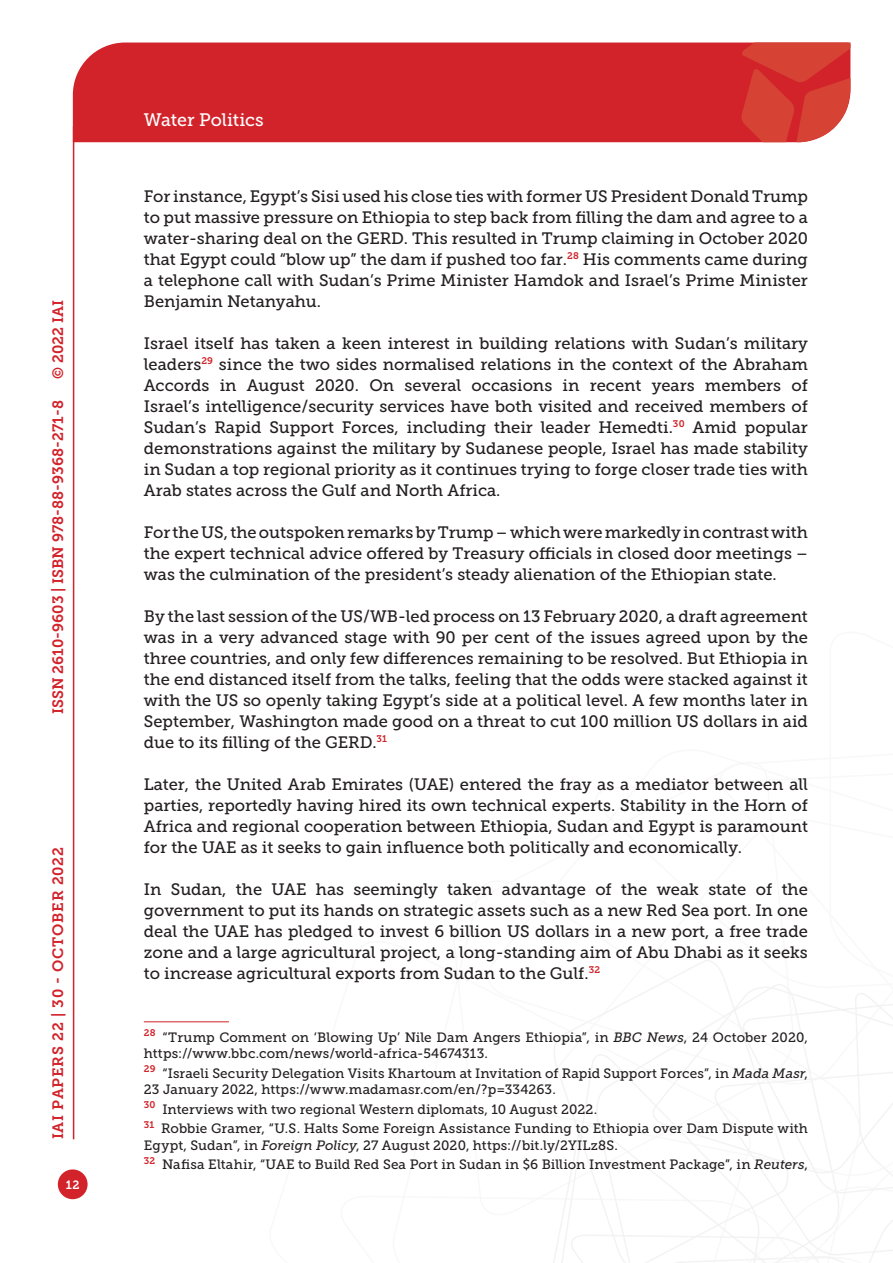
<style>
.page{position:relative;width:893px;height:1263px;background:#fff}
.page>*{position:absolute;margin:0;border:0;box-sizing:border-box;transform-origin:0 0}
.t1{font:18px "Museo Slab 500";color:#fff}
.Testo{font:16.5px/21px "Museo Slab 500";color:#231f20;text-align:justify}
.t2{font:15px "Museo Slab 700";color:#d2232a}
.t3{font:15px "Museo Slab 700";letter-spacing:.05em;color:#d2232a}
.Nota{font:13.5px/16.2px "Museo Slab 500";letter-spacing:.005em;color:#231f20}
.t4{font:12px "Museo Slab 700";color:#fff}
.s1{font-style:italic}
</style>
<div class="page">
<svg style="left:553px;top:960px;width:340px;height:303px"></svg>
<div style="left:73px;top:43px;width:668px;height:99px;background:#d2232a"></div>
<svg style="left:741px;top:43px;width:109px;height:99px;background:#d6433b"></svg>
<div style="left:58px;top:1169px;width:30px;height:30px;background:#d2232a;border-radius:50%"></div>
<hr style="left:73px;top:126px;width:1px;height:1013px;background:#d2232a">
<hr style="left:144px;top:1021px;width:85px;height:1px;background:#d2232a">
<p class="t2" style="left:50px;top:379px;width:80px;rotate:-90deg">© 2022 IAI</p>
<p class="t2" style="left:49px;top:714px;width:315px;rotate:-90deg">ISSN 2610-9603 | ISBN 978-88-9368-271-8</p>
<p class="t3" style="left:50px;top:1139px;width:294px;rotate:-90deg">IAI PAPERS 22 | 30 - OCTOBER 2022</p>
<p class="t4" style="left:66px;top:1178px;width:15px">12</p>
<p class="t1" style="left:144px;top:110px;width:121px">Water Politics</p>
<p class="Testo" style="left:144px;top:186px;width:666px">For instance, Egypt’s Sisi used his close ties with former US President Donald Trump to put massive pressure on Ethiopia to step back from filling the dam and agree to a water-sharing deal on the GERD. This resulted in Trump claiming in October 2020 that Egypt could “blow up” the dam if pushed too far.<sup>28</sup> His comments came during a telephone call with Sudan’s Prime Minister Hamdok and Israel’s Prime Minister Benjamin Netanyahu.</p>
<p class="Testo" style="left:144px;top:333px;width:666px">Israel itself has taken a keen interest in building relations with Sudan’s military leaders<sup>29</sup> since the two sides normalised relations in the context of the Abraham Accords in August 2020. On several occasions in recent years members of Israel’s intelligence/security services have both visited and received members of Sudan’s Rapid Support Forces, including their leader Hemedti.<sup>30</sup> Amid popular demonstrations against the military by Sudanese people, Israel has made stability in Sudan a top regional priority as it continues trying to forge closer trade ties with Arab states across the Gulf and North Africa.</p>
<p class="Testo" style="left:144px;top:522px;width:666px">For the US, the outspoken remarks by Trump – which were markedly in contrast with the expert technical advice offered by Treasury officials in closed door meetings – was the culmination of the president’s steady alienation of the Ethiopian state.</p>
<p class="Testo" style="left:144px;top:606px;width:666px">By the last session of the US/WB-led process on 13 February 2020, a draft agreement was in a very advanced stage with 90 per cent of the issues agreed upon by the three countries, and only few differences remaining to be resolved. But Ethiopia in the end distanced itself from the talks, feeling that the odds were stacked against it with the US so openly taking Egypt’s side at a political level. A few months later in September, Washington made good on a threat to cut 100 million US dollars in aid due to its filling of the GERD.<sup>31</sup></p>
<p class="Testo" style="left:144px;top:774px;width:666px">Later, the United Arab Emirates (UAE) entered the fray as a mediator between all parties, reportedly having hired its own technical experts. Stability in the Horn of Africa and regional cooperation between Ethiopia, Sudan and Egypt is paramount for the UAE as it seeks to gain influence both politically and economically.</p>
<p class="Testo" style="left:144px;top:879px;width:665px">In Sudan, the UAE has seemingly taken advantage of the weak state of the government to put its hands on strategic assets such as a new Red Sea port. In one deal the UAE has pledged to invest 6 billion US dollars in a new port, a free trade zone and a large agricultural project, a long-standing aim of Abu Dhabi as it seeks to increase agricultural exports from Sudan to the Gulf.<sup>32</sup></p>
<p class="Nota" style="left:144px;top:1029px;width:666px"><sup>28</sup> “Trump Comment on ‘Blowing Up’ Nile Dam Angers Ethiopia”, in <span class="s1">BBC News</span>, 24 October 2020, https://www.bbc.com/news/world-africa-54674313.</p>
<p class="Nota" style="left:144px;top:1065px;width:666px"><sup>29</sup> “Israeli Security Delegation Visits Khartoum at Invitation of Rapid Support Forces”, in <span class="s1">Mada Masr</span>,<br>23 January 2022, https://www.madamasr.com/en/?p=334263.</p>
<p class="Nota" style="left:144px;top:1101px;width:455px"><sup>30</sup> Interviews with two regional Western diplomats, 10 August 2022.</p>
<p class="Nota" style="left:144px;top:1121px;width:666px"><sup>31</sup> Robbie Gramer, “U.S. Halts Some Foreign Assistance Funding to Ethiopia over Dam Dispute with<br>Egypt, Sudan”, in <span class="s1">Foreign Policy</span>, 27 August 2020, https://bit.ly/2YILz8S.</p>
<p class="Nota" style="left:144px;top:1157px;width:666px"><sup>32</sup> Nafisa Eltahir, “UAE to Build Red Sea Port in Sudan in $6 Billion Investment Package”, in <span class="s1">Reuters</span>,</p>
</div>
